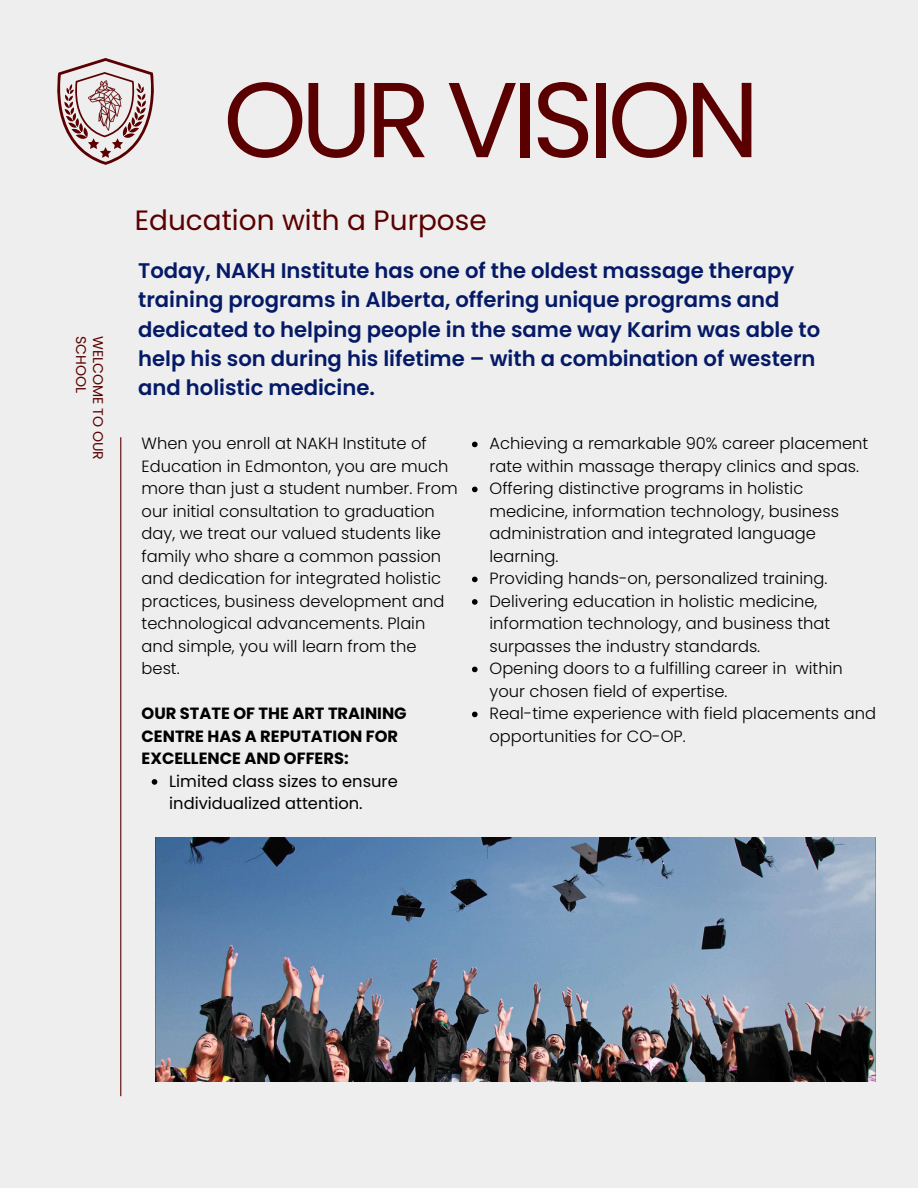
<style>
.page{position:relative;width:918px;height:1188px;background:#eee}
.page>*{position:absolute;margin:0;border:0;box-sizing:border-box;transform-origin:0 0}
.t1{font:106.5px "Poppins";letter-spacing:-.06em;color:#5b0000}
.t2{font:27.9px "Poppins";color:#5b0000}
.t3{font:600 21.15px/29.2px "Poppins";color:#041a66}
.t4{font:300 16.35px/22.5px "Poppins";color:#000001}
.t5{font:700 16.35px/22.5px "Poppins";color:#000001}
.t6{font:16.35px/22.5px "Poppins";color:#000001}
.t7{font:14.1px/16.8px "Poppins";color:#5b0000}
</style>
<div class="page">
<hr style="left:120px;top:437px;width:1px;height:659px;background:#5b0000">
<svg style="left:152px;top:779px;width:5px;height:6px"></svg>
<svg style="left:472px;top:442px;width:6px;height:5px"></svg>
<svg style="left:472px;top:487px;width:6px;height:5px"></svg>
<svg style="left:472px;top:577px;width:6px;height:5px"></svg>
<svg style="left:472px;top:599px;width:6px;height:6px"></svg>
<svg style="left:472px;top:667px;width:6px;height:5px"></svg>
<svg style="left:472px;top:712px;width:6px;height:5px"></svg>
<img style="left:156px;top:837px;width:720px;height:244px">
<svg style="left:57px;top:58px;width:97px;height:107px"></svg>
<img style="left:88px;top:80px;width:34px;height:51px">
<p class="t7" style="left:107px;top:336px;width:125px;rotate:90deg">WELCOME TO OUR<br>SCHOOL</p>
<p class="t1" style="left:223px;top:45px;width:538px">OUR VISION</p>
<p class="t2" style="left:135px;top:201px;width:353px">Education with a Purpose</p>
<p class="t3" style="left:138px;top:256px;width:683px">Today, NAKH Institute has one of the oldest massage therapy training programs in Alberta, offering unique programs and dedicated to helping people in the same way Karim was able to help his son during his lifetime – with a combination of western and holistic medicine.</p>
<p class="t4" style="left:142px;top:433px;width:318px">When you enroll at NAKH Institute of Education in Edmonton, you are much more than just a student number. From our initial consultation to graduation day, we treat our valued students like family who share a common passion and dedication for integrated holistic practices, business development and technological advancements. Plain and simple, you will learn from the best.</p>
<h1 class="t5" style="left:142px;top:703px;width:267px">OUR STATE OF THE ART TRAINING<br>CENTRE HAS A REPUTATION FOR<br>EXCELLENCE AND OFFERS:</h1>
<h2 class="t6" style="left:169px;top:770px;width:230px">Limited class sizes to ensure individualized attention.</h2>
<p class="t4" style="left:490px;top:433px;width:380px">Achieving a remarkable 90% career placement rate within massage therapy clinics and spas.</p>
<p class="t4" style="left:490px;top:478px;width:351px">Offering distinctive programs in holistic medicine, information technology, business administration and integrated language learning.</p>
<h3 class="t4" style="left:490px;top:568px;width:339px">Providing hands-on, personalized training.</h3>
<h5 class="t4" style="left:490px;top:590px;width:342px">Delivering education in holistic medicine, information technology, and business that surpasses the industry standards.</h5>
<h4 class="t4" style="left:490px;top:658px;width:355px">Opening doors to a fulfilling career in within your chosen field of expertise.</h4>
<p class="t4" style="left:490px;top:703px;width:388px">Real-time experience with field placements and opportunities for CO-OP.</p>
</div>
